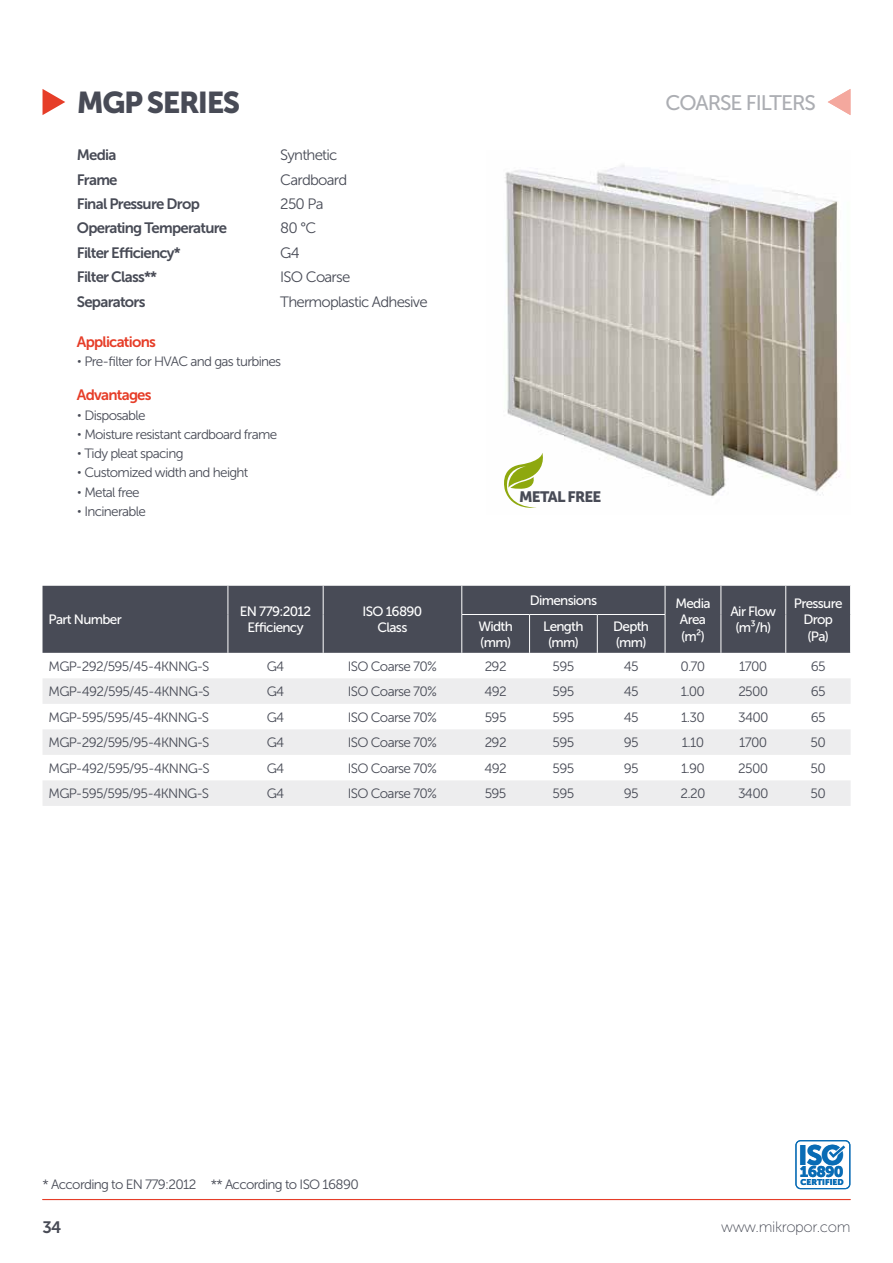
<style>
.page{position:relative;width:893px;height:1263px;background:#fff}
.page>*{position:absolute;margin:0;border:0;box-sizing:border-box;transform-origin:0 0}
.t1{font:30px "Museo Sans 900";letter-spacing:-.05em;color:#484b56}
.t2{font:27.9px "Museo Sans 900";color:#096cb5}
.t3{font:21px "Museo Sans 500";letter-spacing:-.05em;color:#acaeb3}
.t4{font:16.5px "Museo Sans 700";color:#484b56}
.t5{font:15.3px "Museo Sans 900";letter-spacing:-.05em;color:#096cb5}
.t6{font:15px "Museo Sans 700";letter-spacing:-.05em;color:#484b56}
.t7{font:15px "Museo Sans 300";letter-spacing:-.05em;color:#484b56}
.t8{font:15px "Museo Sans 700";letter-spacing:-.05em;color:#e63d28}
.t9{font:15px "Museo Sans 100";letter-spacing:-.025em;color:#484b56}
.t10{font:15px "Museo Sans 900";letter-spacing:-.05em;color:#484b56}
.t11{font:13.5px "Museo Sans 300";letter-spacing:-.05em;color:#484b56}
.t12{font:13.5px/16.2px "Museo Sans 500";letter-spacing:-.05em;color:#fff;text-align:center}
.t13{font:8.4px "Museo Sans 900";color:#096cb5}
.s1{font-family:"Nexa"}
</style>
<div class="page">
<svg style="left:43px;top:89px;width:22px;height:26px"></svg>
<img style="left:505px;top:165px;width:336px;height:332px">
<hr style="left:42px;top:1199px;width:808px;height:1px;background:#e63d28">
<svg style="left:828px;top:89px;width:22px;height:26px"></svg>
<div style="left:795px;top:1140px;width:55px;height:49px;border:1px solid #096cb5;border-radius:5px"></div>
<svg style="left:828px;top:1145px;width:18px;height:13px"></svg>
<div style="left:43px;top:586px;width:807px;height:67px;background:#484b56"></div>
<svg style="left:43px;top:678px;width:808px;height:128px;fill:#ededee"></svg>
<svg style="left:228px;top:586px;width:1px;height:28px"></svg>
<svg style="left:323px;top:586px;width:1px;height:28px"></svg>
<svg style="left:462px;top:586px;width:1px;height:28px"></svg>
<svg style="left:665px;top:586px;width:1px;height:28px"></svg>
<svg style="left:721px;top:586px;width:1px;height:28px"></svg>
<svg style="left:785px;top:586px;width:1px;height:28px"></svg>
<svg style="left:850px;top:586px;width:1px;height:28px"></svg>
<hr style="left:228px;top:614px;width:1px;height:39px;background:#fff">
<hr style="left:323px;top:614px;width:1px;height:39px;background:#fff">
<hr style="left:462px;top:614px;width:68px;height:1px;background:#fff">
<hr style="left:462px;top:615px;width:1px;height:38px;background:#fff">
<hr style="left:530px;top:614px;width:67px;height:1px;background:#fff">
<hr style="left:529px;top:615px;width:1px;height:38px;background:#fff">
<hr style="left:597px;top:614px;width:68px;height:1px;background:#fff">
<hr style="left:597px;top:615px;width:1px;height:38px;background:#fff">
<hr style="left:665px;top:615px;width:1px;height:38px;background:#fff">
<hr style="left:721px;top:614px;width:1px;height:39px;background:#fff">
<hr style="left:785px;top:614px;width:1px;height:39px;background:#fff">
<div style="left:519px;top:491px;width:83px;height:11px;background:#fefefe"></div>
<svg style="left:504px;top:453px;width:44px;height:55px"></svg>
<h1 class="t1" style="left:77px;top:86px;width:165px">MGP SERIES</h1>
<p class="t6" style="left:77px;top:147px;width:41px">Media</p>
<p class="t7" style="left:280px;top:147px;width:59px">Synthetic</p>
<p class="t6" style="left:77px;top:171px;width:42px">Frame</p>
<p class="t7" style="left:280px;top:171px;width:68px">Cardboard</p>
<p class="t6" style="left:77px;top:195px;width:125px">Final Pressure Drop</p>
<p class="t7" style="left:280px;top:196px;width:45px">250 Pa</p>
<p class="t6" style="left:77px;top:220px;width:152px">Operating Temperature</p>
<p class="t7" style="left:280px;top:220px;width:38px">80 °C</p>
<p class="t6" style="left:77px;top:244px;width:105px">Filter Efficiency*</p>
<p class="t7" style="left:280px;top:245px;width:21px">G4</p>
<p class="t6" style="left:77px;top:269px;width:82px">Filter Class**</p>
<p class="t7" style="left:280px;top:269px;width:72px">ISO Coarse</p>
<p class="t6" style="left:77px;top:293px;width:70px">Separators</p>
<p class="t7" style="left:280px;top:293px;width:149px">Thermoplastic Adhesive</p>
<p class="t8" style="left:77px;top:333px;width:81px">Applications</p>
<p class="t11" style="left:77px;top:354px;width:206px"><span class="s1">•</span> Pre-filter for HVAC and gas turbines</p>
<p class="t8" style="left:77px;top:387px;width:76px">Advantages</p>
<p class="t11" style="left:77px;top:408px;width:70px"><span class="s1">•</span> Disposable</p>
<p class="t11" style="left:77px;top:427px;width:202px"><span class="s1">•</span> Moisture resistant cardboard frame</p>
<p class="t11" style="left:77px;top:446px;width:108px"><span class="s1">•</span> Tidy pleat spacing</p>
<p class="t11" style="left:77px;top:465px;width:173px"><span class="s1">•</span> Customized width and height</p>
<p class="t11" style="left:77px;top:485px;width:64px"><span class="s1">•</span> Metal free</p>
<p class="t11" style="left:77px;top:504px;width:71px"><span class="s1">•</span> Incinerable</p>
<p class="t12" style="left:49px;top:612px;width:75px">Part Number</p>
<p class="t12" style="left:240px;top:603px;width:73px">EN 779:2012<br>Efficiency</p>
<p class="t12" style="left:363px;top:603px;width:61px">ISO 16890<br>Class</p>
<h3 class="t3" style="left:665px;top:91px;width:152px">COARSE FILTERS</h3>
<p class="t10" style="left:519px;top:488px;width:84px">METAL FREE</p>
<p class="t12" style="left:530px;top:592px;width:69px">Dimensions</p>
<p class="t12" style="left:675px;top:595px;width:37px">Media<br>Area (m²)</p>
<p class="t12" style="left:730px;top:603px;width:47px">Air Flow (m³/h)</p>
<p class="t12" style="left:794px;top:595px;width:50px">Pressure<br>Drop (Pa)</p>
<p class="t12" style="left:478px;top:618px;width:36px;text-align:left">Width (mm)</p>
<p class="t12" style="left:543px;top:618px;width:42px">Length (mm)</p>
<p class="t12" style="left:613px;top:618px;width:37px;text-align:left">Depth (mm)</p>
<p class="t11" style="left:49px;top:659px;width:162px">MGP-292/595/45-4KNNG-S</p>
<p class="t11" style="left:267px;top:659px;width:19px">G4</p>
<p class="t11" style="left:348px;top:659px;width:91px">ISO Coarse 70%</p>
<p class="t11" style="left:485px;top:659px;width:23px">292</p>
<p class="t11" style="left:553px;top:659px;width:23px">595</p>
<p class="t11" style="left:624px;top:659px;width:16px">45</p>
<p class="t11" style="left:681px;top:659px;width:26px">0.70</p>
<p class="t11" style="left:739px;top:659px;width:30px">1700</p>
<p class="t11" style="left:811px;top:659px;width:16px">65</p>
<p class="t11" style="left:49px;top:684px;width:163px">MGP-492/595/45-4KNNG-S</p>
<p class="t11" style="left:267px;top:684px;width:19px">G4</p>
<p class="t11" style="left:348px;top:684px;width:91px">ISO Coarse 70%</p>
<p class="t11" style="left:484px;top:684px;width:24px">492</p>
<p class="t11" style="left:553px;top:684px;width:23px">595</p>
<p class="t11" style="left:624px;top:684px;width:16px">45</p>
<p class="t11" style="left:681px;top:684px;width:26px">1.00</p>
<p class="t11" style="left:738px;top:684px;width:32px">2500</p>
<p class="t11" style="left:811px;top:684px;width:16px">65</p>
<p class="t11" style="left:49px;top:710px;width:162px">MGP-595/595/45-4KNNG-S</p>
<p class="t11" style="left:267px;top:710px;width:19px">G4</p>
<p class="t11" style="left:348px;top:710px;width:91px">ISO Coarse 70%</p>
<p class="t11" style="left:485px;top:710px;width:23px">595</p>
<p class="t11" style="left:553px;top:710px;width:23px">595</p>
<p class="t11" style="left:624px;top:710px;width:16px">45</p>
<p class="t11" style="left:681px;top:710px;width:25px">1.30</p>
<p class="t11" style="left:738px;top:710px;width:32px">3400</p>
<p class="t11" style="left:811px;top:710px;width:16px">65</p>
<p class="t11" style="left:49px;top:735px;width:162px">MGP-292/595/95-4KNNG-S</p>
<p class="t11" style="left:267px;top:735px;width:19px">G4</p>
<p class="t11" style="left:348px;top:735px;width:91px">ISO Coarse 70%</p>
<p class="t11" style="left:485px;top:735px;width:23px">292</p>
<p class="t11" style="left:553px;top:735px;width:23px">595</p>
<p class="t11" style="left:624px;top:735px;width:16px">95</p>
<p class="t11" style="left:682px;top:735px;width:24px">1.10</p>
<p class="t11" style="left:739px;top:735px;width:30px">1700</p>
<p class="t11" style="left:810px;top:735px;width:17px">50</p>
<p class="t11" style="left:49px;top:761px;width:163px">MGP-492/595/95-4KNNG-S</p>
<p class="t11" style="left:267px;top:761px;width:19px">G4</p>
<p class="t11" style="left:348px;top:761px;width:91px">ISO Coarse 70%</p>
<p class="t11" style="left:484px;top:761px;width:24px">492</p>
<p class="t11" style="left:553px;top:761px;width:23px">595</p>
<p class="t11" style="left:624px;top:761px;width:16px">95</p>
<p class="t11" style="left:681px;top:761px;width:25px">1.90</p>
<p class="t11" style="left:738px;top:761px;width:32px">2500</p>
<p class="t11" style="left:810px;top:761px;width:17px">50</p>
<p class="t11" style="left:48px;top:786px;width:162px">MGP-595/595/95-4KNNG-S</p>
<p class="t11" style="left:267px;top:786px;width:19px">G4</p>
<p class="t11" style="left:348px;top:786px;width:91px">ISO Coarse 70%</p>
<p class="t11" style="left:485px;top:786px;width:23px">595</p>
<p class="t11" style="left:552px;top:786px;width:23px">595</p>
<p class="t11" style="left:624px;top:786px;width:16px">95</p>
<p class="t11" style="left:680px;top:786px;width:27px">2.20</p>
<p class="t11" style="left:738px;top:786px;width:32px">3400</p>
<p class="t11" style="left:810px;top:786px;width:17px">50</p>
<h2 class="t2" style="left:798px;top:1139px;width:47px">ISO</h2>
<p class="t5" style="left:800px;top:1163px;width:45px">16890</p>
<p class="t13" style="left:800px;top:1177px;width:45px">CERTIFIED</p>
<p class="t11" style="left:43px;top:1177px;width:318px">* According to EN 779:2012 ** According to ISO 16890</p>
<p class="t4" style="left:42px;top:1218px;width:20px">34</p>
<p class="t9" style="left:721px;top:1218px;width:131px">www.mikropor.com</p>
</div>
